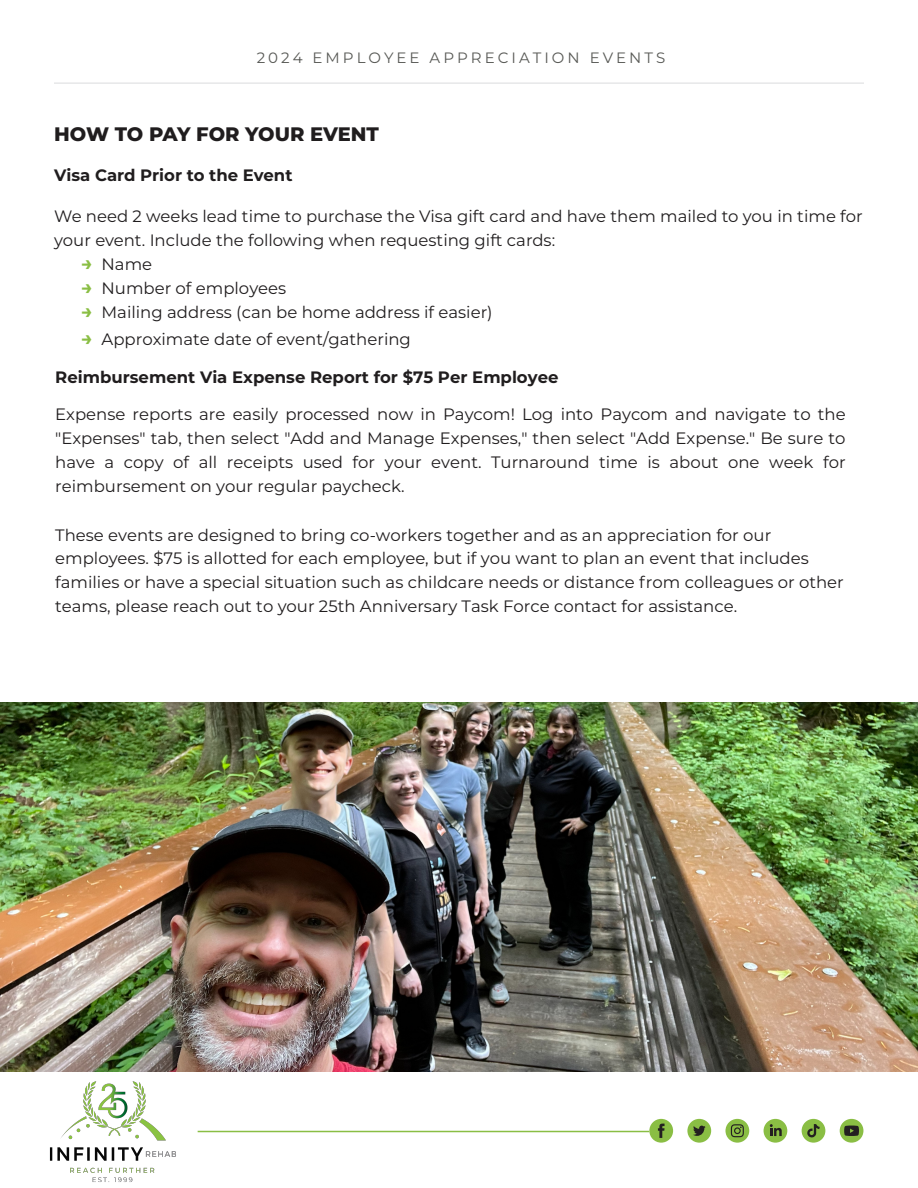
<style>
.page{position:relative;width:918px;height:1188px;background:#fff}
.page>*{position:absolute;margin:0;border:0;box-sizing:border-box;transform-origin:0 0}
.t1{font:800 19.5px "Montserrat";letter-spacing:-.01em;color:#201d1e}
.t2{font:16.5px/24px "Montserrat";color:#201d1e}
.t3{font:700 16.5px "Montserrat";color:#201d1e}
.t4{font:15px "Montserrat";letter-spacing:.2em;color:#585955}
.s1{font-weight:700;font-size:19.5px;color:#8abe44}
</style>
<div class="page">
<hr style="left:198px;top:1131px;width:451px;height:1px;background:#8abe44">
<div style="left:649px;top:1119px;width:24px;height:24px;background:#8abe44;border-radius:12px"></div>
<svg style="left:658px;top:1124px;width:7px;height:14px"></svg>
<div style="left:687px;top:1119px;width:24px;height:24px;background:#8abe44;border-radius:12px"></div>
<svg style="left:693px;top:1126px;width:13px;height:10px"></svg>
<div style="left:725px;top:1119px;width:24px;height:24px;background:#8abe44;border-radius:12px"></div>
<svg style="left:731px;top:1124px;width:13px;height:13px"></svg>
<div style="left:764px;top:1119px;width:23px;height:24px;background:#8abe44;border-radius:12px"></div>
<svg style="left:770px;top:1124px;width:12px;height:12px"></svg>
<div style="left:802px;top:1119px;width:23px;height:24px;background:#8abe44;border-radius:12px"></div>
<svg style="left:807px;top:1124px;width:13px;height:14px"></svg>
<div style="left:840px;top:1119px;width:23px;height:24px;background:#8abe44;border-radius:12px"></div>
<svg style="left:844px;top:1126px;width:15px;height:10px"></svg>
<hr style="left:54px;top:82px;width:810px;height:2px;background:#e6e7e9">
<img style="left:0;top:702px;width:918px;height:369px">
<img style="left:49px;top:1081px;width:127px;height:101px">
<p class="t4" style="left:257px;top:48px;width:410px">2024 EMPLOYEE APPRECIATION EVENTS</p>
<p class="t1" style="left:54px;top:120px;width:326px">HOW TO PAY FOR YOUR EVENT</p>
<p class="t3" style="left:54px;top:164px;width:240px">Visa Card Prior to the Event</p>
<p class="t2" style="left:54px;top:203px;width:810px">We need 2 weeks lead time to purchase the Visa gift card and have them mailed to you in time for your event. Include the following when requesting gift cards:</p>
<p class="t2" style="left:81px;top:251px;width:72px"><span class="s1">→</span> Name</p>
<p class="t2" style="left:81px;top:275px;width:207px"><span class="s1">→</span> Number of employees</p>
<p class="t2" style="left:81px;top:299px;width:413px"><span class="s1">→</span> Mailing address (can be home address if easier)</p>
<p class="t2" style="left:81px;top:326px;width:331px"><span class="s1">→</span> Approximate date of event/gathering</p>
<p class="t3" style="left:55px;top:366px;width:505px">Reimbursement Via Expense Report for $75 Per Employee</p>
<p class="t2" style="left:55px;top:402px;width:792px;text-align:justify">Expense reports are easily processed now in Paycom! Log into Paycom and navigate to the "Expenses" tab, then select "Add and Manage Expenses," then select "Add Expense." Be sure to have a copy of all receipts used for your event. Turnaround time is about one week for reimbursement on your regular paycheck.</p>
<p class="t2" style="left:55px;top:523px;width:790px">These events are designed to bring co-workers together and as an appreciation for our employees. $75 is allotted for each employee, but if you want to plan an event that includes families or have a special situation such as childcare needs or distance from colleagues or other teams, please reach out to your 25th Anniversary Task Force contact for assistance.</p>
</div>
